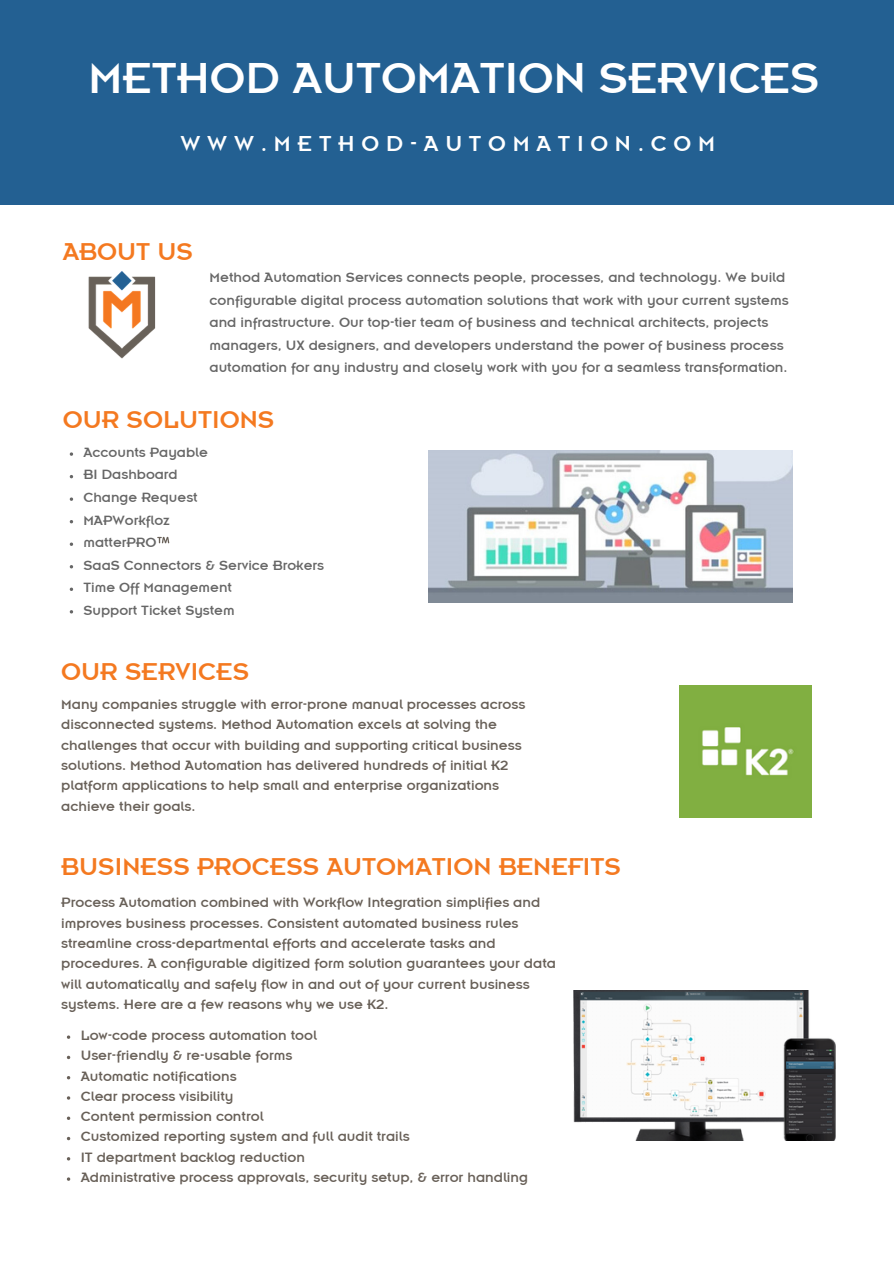
<style>
.page{position:relative;width:894px;height:1264px;background:#fff}
.page>*{position:absolute;margin:0;border:0;box-sizing:border-box;transform-origin:0 0}
.t1{font:48px "Insignia";color:#fff}
.t2{font:27px "Insignia";color:#f47920}
.t3{font:24px "Insignia";letter-spacing:.28em;color:#fff}
.t4{font:15px/20.2px "Insignia";color:#686058}
.t5{font:15px/22.5px "Insignia";color:#000}
.t6{font:14.85px/22.5px "Insignia";color:#000}
</style>
<div class="page">
<div style="left:0;top:0;width:893px;height:204px;background:#236092"></div>
<svg style="left:70px;top:452px;width:3px;height:4px"></svg>
<svg style="left:70px;top:497px;width:3px;height:4px"></svg>
<svg style="left:70px;top:542px;width:3px;height:4px"></svg>
<svg style="left:70px;top:587px;width:3px;height:4px"></svg>
<img style="left:88px;top:271px;width:68px;height:88px">
<img style="left:428px;top:450px;width:364px;height:152px">
<img style="left:573px;top:990px;width:263px;height:150px">
<svg style="left:157px;top:537px;width:12px;height:6px"></svg>
<img style="left:679px;top:685px;width:132px;height:132px">
<h1 class="t1" style="left:88px;top:63px;width:732px">METHOD AUTOMATION SERVICES</h1>
<h3 class="t3" style="left:180px;top:136px;width:536px">WWW.METHOD-AUTOMATION.COM</h3>
<h2 class="t2" style="left:63px;top:243px;width:132px">ABOUT US</h2>
<p class="t5" style="left:209px;top:267px;width:580px">Method Automation Services connects people, processes, and technology. We build configurable digital process automation solutions that work with your current systems and infrastructure. Our top-tier team of business and technical architects, projects managers, UX designers, and developers understand the power of business process automation for any industry and closely work with you for a seamless transformation.</p>
<h2 class="t2" style="left:63px;top:411px;width:213px">OUR SOLUTIONS</h2>
<p class="t6" style="left:83px;top:442px;width:242px">Accounts Payable<br>BI Dashboard<br>Change Request<br>MAPWorkfloz<br>matterPRO<br>SaaS Connectors &amp; Service Brokers<br>Time Off Management<br>Support Ticket System</p>
<h2 class="t2" style="left:61px;top:663px;width:189px">OUR SERVICES</h2>
<p class="t4" style="left:61px;top:695px;width:465px">Many companies struggle with error-prone manual processes across disconnected systems. Method Automation excels at solving the challenges that occur with building and supporting critical business solutions. Method Automation has delivered hundreds of initial K2 platform applications to help small and enterprise organizations achieve their goals.</p>
<h2 class="t2" style="left:61px;top:858px;width:561px">BUSINESS PROCESS AUTOMATION BENEFITS</h2>
<p class="t4" style="left:61px;top:893px;width:496px">Process Automation combined with Workflow Integration simplifies and improves business processes. Consistent automated business rules streamline cross-departmental efforts and accelerate tasks and procedures. A configurable digitized form solution guarantees your data will automatically and safely flow in and out of your current business systems. Here are a few reasons why we use K2.</p>
<p class="t4" style="left:81px;top:1026px;width:448px">Low-code process automation tool<br>User-friendly &amp; re-usable forms<br>Automatic notifications<br>Clear process visibility<br>Content permission control<br>Customized reporting system and full audit trails<br>IT department backlog reduction<br>Administrative process approvals, security setup, &amp; error handling</p>
</div>
